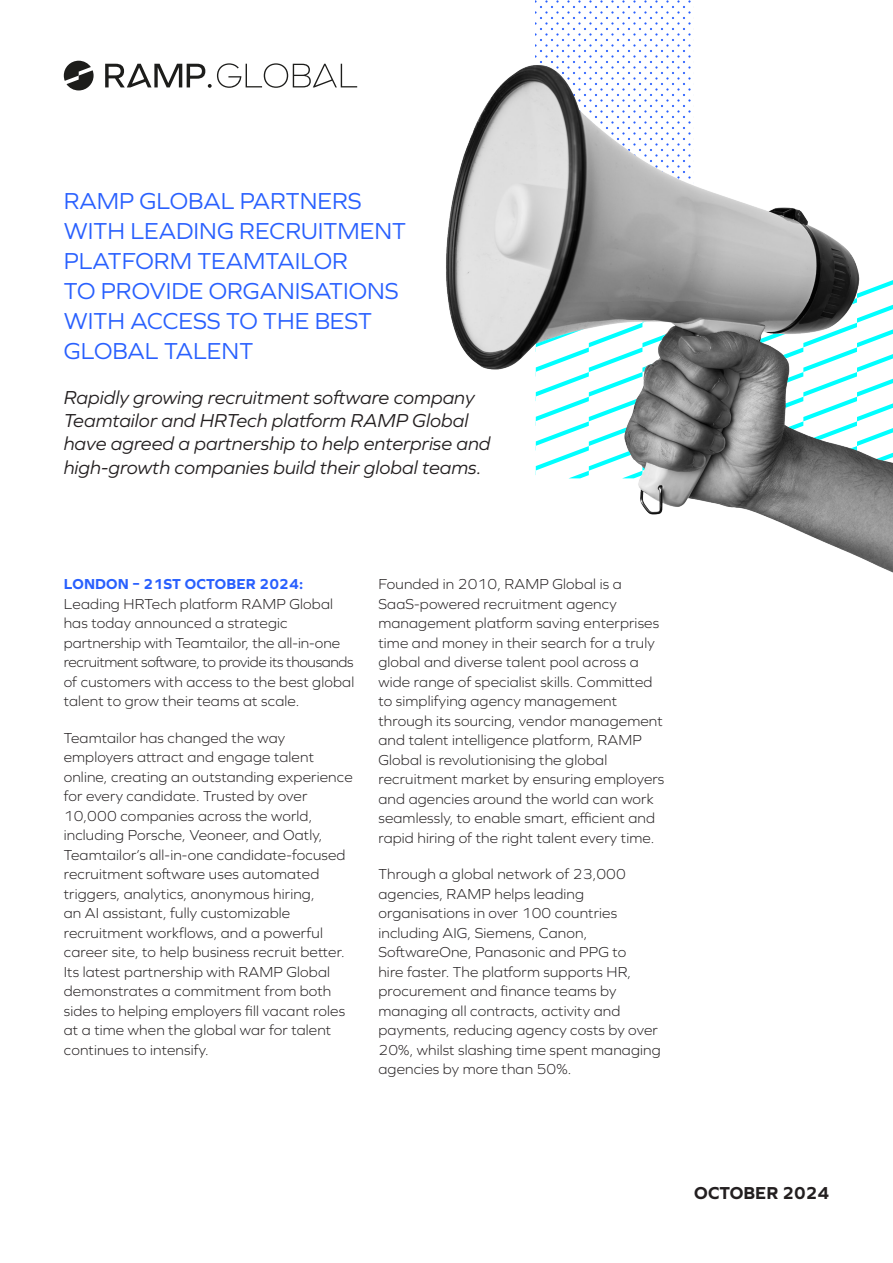
<style>
.page{position:relative;width:893px;height:1263px;background:#fff}
.page>*{position:absolute;margin:0;border:0;box-sizing:border-box;transform-origin:0 0}
.t1{font:24px/30px "Graphie";color:#2960fe}
.t2{font:italic 19.5px/23.4px "Graphie";color:#231f20}
.t3{font:700 18px "Graphie";color:#231f20}
.t4{font:300 15px/19.5px "Graphie";letter-spacing:.01em;color:#231f20}
.s1{font-weight:700;color:#2960fe}
</style>
<div class="page">
<svg style="left:64px;top:61px;width:30px;height:29px"></svg>
<svg style="left:105px;top:63px;width:252px;height:25px"></svg>
<svg style="left:536px;top:0;width:155px;height:19px"></svg>
<img style="left:446px;top:22px;width:447px;height:551px">
<p class="t1" style="left:64px;top:186px;width:344px">RAMP GLOBAL PARTNERS<br>WITH LEADING RECRUITMENT<br>PLATFORM TEAMTAILOR<br>TO PROVIDE ORGANISATIONS<br>WITH ACCESS TO THE BEST<br>GLOBAL TALENT</p>
<p class="t2" style="left:64px;top:385px;width:428px">Rapidly growing recruitment software company Teamtailor and HRTech platform RAMP Global have agreed a partnership to help enterprise and high-growth companies build their global teams.</p>
<p class="t4" style="left:64px;top:574px;width:292px"><span class="s1">LONDON – 21ST OCTOBER 2024:<br></span>Leading HRTech platform RAMP Global has today announced a strategic partnership with Teamtailor, the all-in-one recruitment software, to provide its thousands of customers with access to the best global talent to grow their teams at scale.</p>
<p class="t4" style="left:64px;top:728px;width:290px">Teamtailor has changed the way employers attract and engage talent online, creating an outstanding experience for every candidate. Trusted by over 10,000 companies across the world, including Porsche, Veoneer, and Oatly, Teamtailor’s all-in-one candidate-focused recruitment software uses automated triggers, analytics, anonymous hiring,<br>an AI assistant, fully customizable recruitment workflows, and a powerful career site, to help business recruit better.<br>Its latest partnership with RAMP Global demonstrates a commitment from both sides to helping employers fill vacant roles at a time when the global war for talent continues to intensify.</p>
<p class="t4" style="left:378px;top:574px;width:287px">Founded in 2010, RAMP Global is a SaaS-powered recruitment agency management platform saving enterprises time and money in their search for a truly global and diverse talent pool across a wide range of specialist skills. Committed to simplifying agency management through its sourcing, vendor management and talent intelligence platform, RAMP Global is revolutionising the global recruitment market by ensuring employers and agencies around the world can work seamlessly, to enable smart, efficient and rapid hiring of the right talent every time.</p>
<p class="t4" style="left:378px;top:864px;width:284px">Through a global network of 23,000 agencies, RAMP helps leading organisations in over 100 countries including AIG, Siemens, Canon, SoftwareOne, Panasonic and PPG to<br>hire faster. The platform supports HR, procurement and finance teams by managing all contracts, activity and payments, reducing agency costs by over 20%, whilst slashing time spent managing agencies by more than 50%.</p>
<p class="t3" style="left:694px;top:1182px;width:136px">OCTOBER 2024</p>
</div>
